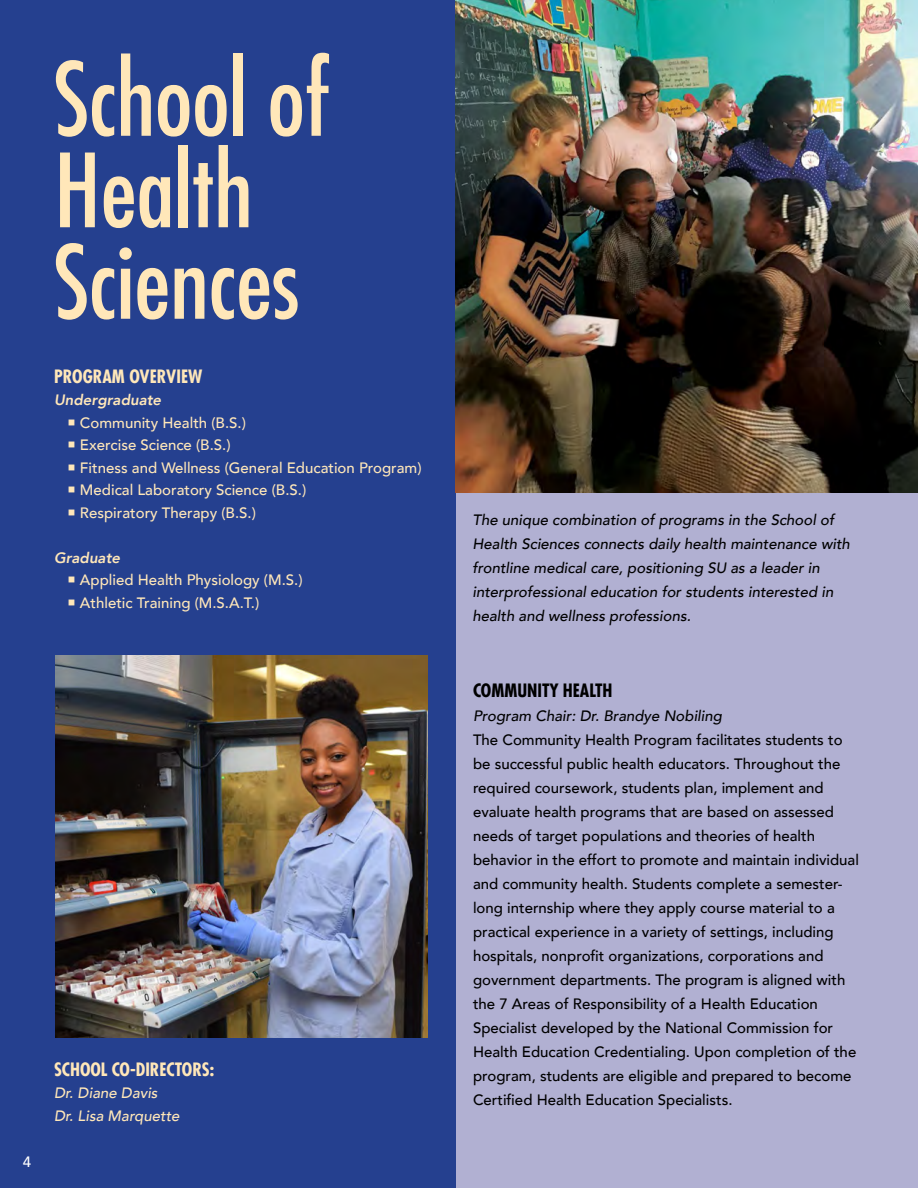
<style>
.page{position:relative;width:918px;height:1188px;background:#fff}
.page>*{position:absolute;margin:0;border:0;box-sizing:border-box;transform-origin:0 0}
.t1{font:500 condensed 99.15px/91.5px "Futura Com";color:#ffe7b9}
.t2{font:700 condensed 18px "Futura Com";color:#ffe7b9}
.t3{font:700 condensed 18px "Futura Com";color:#000}
.t4{font:500 15px/24px "Avenir LT Com";color:#000}
.t5{font:italic 500 15px/24px "Avenir LT Com";color:#000}
.t6{font:500 15px "Avenir LT Com";color:#ffe7b9}
.t7{font:italic 500 15px/22.5px "Avenir LT Com";color:#ffe7b9}
.t8{font:italic 800 15px "Avenir LT Com";color:#ffe7b9}
.t9{font:500 15px "Avenir LT Com";color:#fff}
</style>
<div class="page">
<div style="left:0;top:0;width:917px;height:1188px;background:#b1b0d2"></div>
<div style="left:0;top:0;width:456px;height:1188px;background:#25408f"></div>
<img style="left:56px;top:655px;width:372px;height:383px">
<img style="left:456px;top:0;width:462px;height:493px">
<h1 class="t1" style="left:54px;top:51px;width:277px">School of<br>Health<br>Sciences</h1>
<p class="t2" style="left:54px;top:364px;width:150px">PROGRAM OVERVIEW</p>
<p class="t8" style="left:54px;top:391px;width:109px">Undergraduate</p>
<p class="t6" style="left:68px;top:414px;width:180px">○ Community Health (B.S.)</p>
<p class="t6" style="left:68px;top:436px;width:165px">○ Exercise Science (B.S.)</p>
<p class="t6" style="left:68px;top:459px;width:356px">○ Fitness and Wellness (General Education Program)</p>
<p class="t6" style="left:68px;top:481px;width:240px">○ Medical Laboratory Science (B.S.)</p>
<p class="t6" style="left:68px;top:504px;width:190px">○ Respiratory Therapy (B.S.)</p>
<p class="t8" style="left:54px;top:549px;width:68px">Graduate</p>
<p class="t6" style="left:68px;top:571px;width:237px">○ Applied Health Physiology (M.S.)</p>
<p class="t6" style="left:68px;top:594px;width:193px">○ Athletic Training (M.S.A.T.)</p>
<p class="t9" style="left:23px;top:1153px;width:10px">4</p>
<p class="t2" style="left:54px;top:1057px;width:162px">SCHOOL CO-DIRECTORS:</p>
<p class="t7" style="left:54px;top:1082px;width:127px">Dr. Diane Davis<br>Dr. Lisa Marquette</p>
<p class="t5" style="left:472px;top:509px;width:379px">The unique combination of programs in the School of Health Sciences connects daily health maintenance with frontline medical care, positioning SU as a leader in interprofessional education for students interested in health and wellness professions.</p>
<p class="t3" style="left:473px;top:678px;width:141px">COMMUNITY HEALTH</p>
<p class="t5" style="left:473px;top:704px;width:250px">Program Chair: Dr. Brandye Nobiling</p>
<p class="t4" style="left:473px;top:728px;width:387px">The Community Health Program facilitates students to be successful public health educators. Throughout the required coursework, students plan, implement and evaluate health programs that are based on assessed needs of target populations and theories of health behavior in the effort to promote and maintain individual and community health. Students complete a semester&shy;long internship where they apply course material to a practical experience in a variety of settings, including hospitals, nonprofit organizations, corporations and government departments. The program is aligned with the 7 Areas of Responsibility of a Health Education Specialist developed by the National Commission for Health Education Credentialing. Upon completion of the program, students are eligible and prepared to become Certified Health Education Specialists.</p>
</div>
